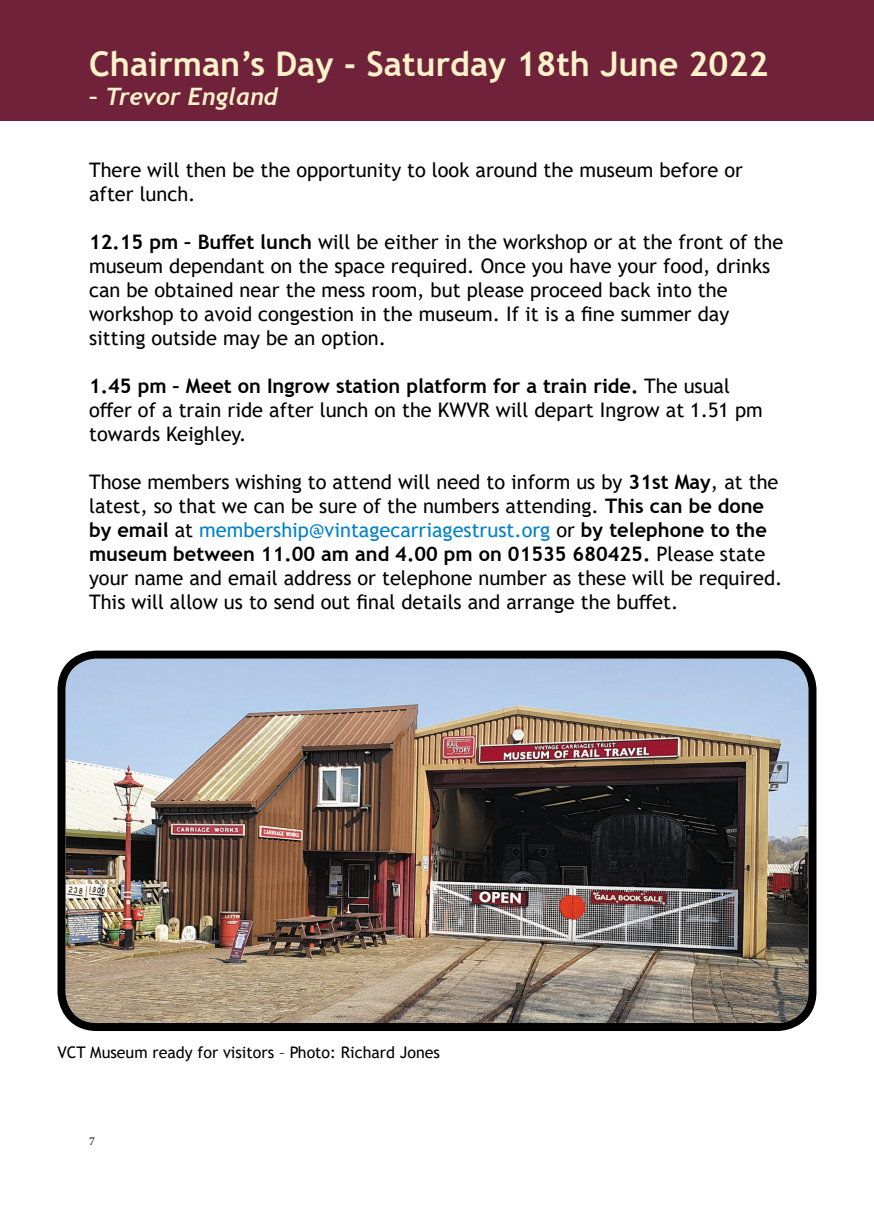
<style>
.page{position:relative;width:874px;height:1225px;background:#fff}
.page>*{position:absolute;margin:0;border:0;box-sizing:border-box;transform-origin:0 0}
.t1{font:700 34px "Trebuchet MS";color:#fbf2ca}
.t2{font:italic 700 24px "Trebuchet";color:#fbf2ca}
.t3{font:20px/24px "Trebuchet MS";color:#000}
.t4{font:16px "Trebuchet MS";color:#000}
.t5{font:12px "Minion Pro";color:#000}
.s1{font-weight:700}
.s2{color:#0081c7}
</style>
<div class="page">
<div style="left:0;top:0;width:873px;height:120px;background:#6f223a"></div>
<img style="left:66px;top:659px;width:741px;height:363px">
<div style="left:57px;top:650px;width:759px;height:381px;border:8px solid #000;border-radius:35px"></div>
<p class="t1" style="left:89px;top:43px;width:680px">Chairman’s Day - Saturday 18th June 2022</p>
<p class="t2" style="left:89px;top:81px;width:190px">– Trevor England</p>
<p class="t3" style="left:89px;top:158px;width:655px">There will then be the opportunity to look around the museum before or after lunch.</p>
<p class="t3" style="left:89px;top:230px;width:695px"><span class="s1">12.15 pm – Buffet lunch</span> will be either in the workshop or at the front of the museum dependant on the space required. Once you have your food, drinks can be obtained near the mess room, but please proceed back into the</p>
<p class="t3" style="left:89px;top:302px;width:641px">workshop to avoid congestion in the museum. If it is a fine summer day</p>
<p class="t3" style="left:89px;top:326px;width:298px">sitting outside may be an option.</p>
<p class="t3" style="left:89px;top:374px;width:675px"><span class="s1">1.45 pm – Meet on Ingrow station platform for a train ride.</span> The usual offer of a train ride after lunch on the KWVR will depart Ingrow at 1.51 pm towards Keighley.</p>
<p class="t3" style="left:89px;top:470px;width:694px">Those members wishing to attend will need to inform us by <span class="s1">31st May</span>, at the latest, so that we can be sure of the numbers attending. <span class="s1">This can be done by email</span> at <span class="s2">membership@vintagecarriagestrust.org</span> or <span class="s1">by telephone to the museum between 11.00 am and 4.00 pm on 01535 680425.</span> Please state your name and email address or telephone number as these will be required.<br>This will allow us to send out final details and arrange the buffet.</p>
<p class="t4" style="left:57px;top:1042px;width:384px">VCT Museum ready for visitors – Photo: Richard Jones</p>
<p class="t5" style="left:89px;top:1132px;width:7px">7</p>
</div>
